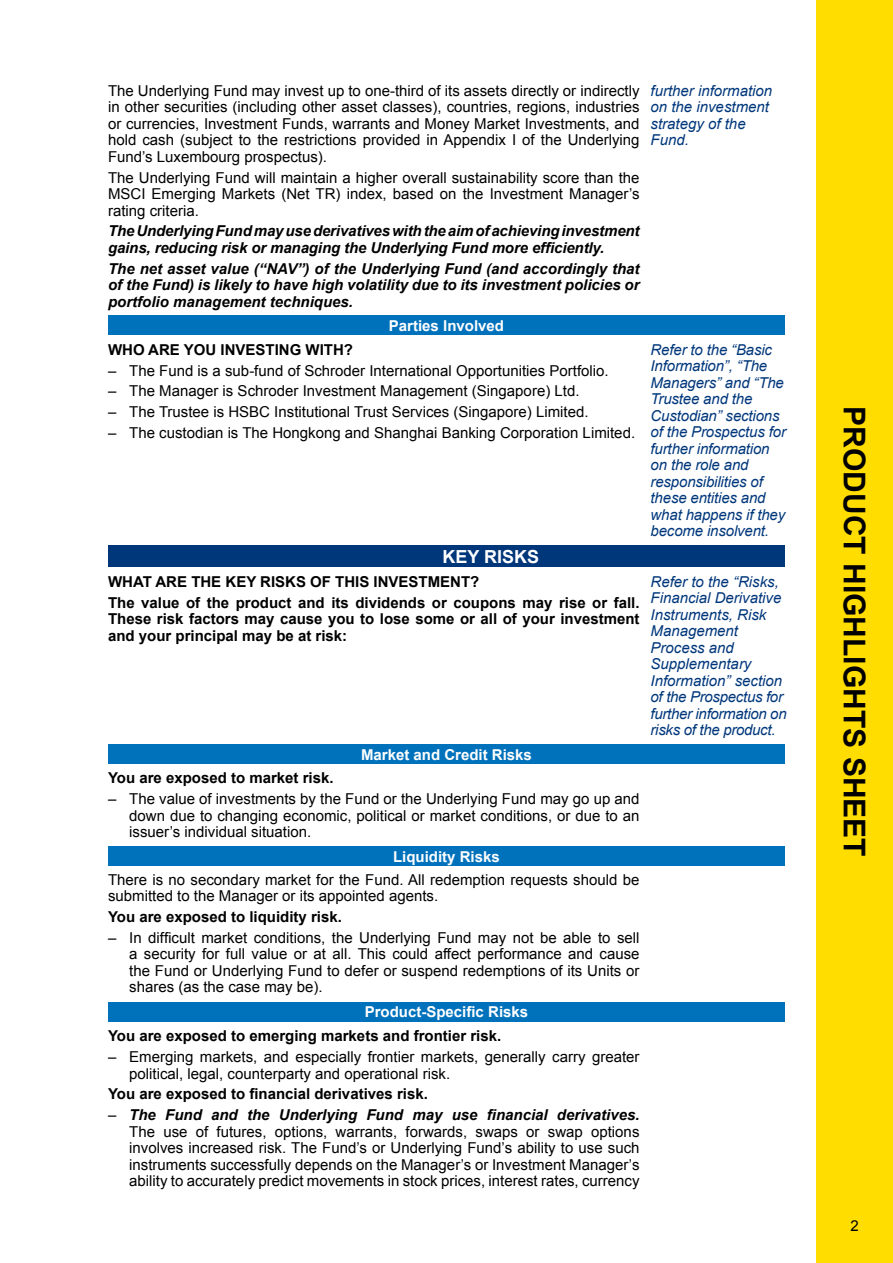
<style>
.page{position:relative;width:893px;height:1263px;background:#fff}
.page>*{position:absolute;margin:0;border:0;box-sizing:border-box;transform-origin:0 0}
.t1{font:700 30px "Arial";color:#000}
.t2{font:700 18px "Arial";color:#fff}
.t3{font:15px/16.5px "Arial";color:#000;text-align:justify}
.t4{font:italic 15px/16.5px "Arial";letter-spacing:-.01em;color:#00377b}
.t5{font:700 15px/20.7px "Arial";color:#000}
.t6{font:italic 700 15px/16.5px "Arial";letter-spacing:-.01em;color:#000}
.t7{font:700 15px "Arial";color:#fff}
.s1{font-weight:700;font-style:italic}
</style>
<div class="page">
<div style="left:816px;top:0;width:77px;height:1263px;background:#fd0"></div>
<div style="left:108px;top:316px;width:677px;height:19px;background:#0072bc"></div>
<div style="left:108px;top:545px;width:677px;height:22px;background:#00377b"></div>
<div style="left:108px;top:745px;width:677px;height:19px;background:#0072bc"></div>
<div style="left:108px;top:847px;width:677px;height:19px;background:#0072bc"></div>
<div style="left:108px;top:1002px;width:677px;height:19px;background:#0072bc"></div>
<p class="t3" style="left:108px;top:83px;width:533px">The Underlying Fund may invest up to one-third of its assets directly or indirectly in other securities (including other asset classes), countries, regions, industries or currencies, Investment Funds, warrants and Money Market Investments, and hold cash (subject to the restrictions provided in Appendix I of the Underlying Fund’s Luxembourg prospectus).</p>
<p class="t3" style="left:108px;top:169px;width:533px">The Underlying Fund will maintain a higher overall sustainability score than the MSCI Emerging Markets (Net TR) index, based on the Investment Manager’s rating criteria.</p>
<p class="t6" style="left:108px;top:224px;width:533px">The Underlying Fund may use derivatives with the aim of achieving investment gains, reducing risk or managing the Underlying Fund more efficiently.</p>
<p class="t6" style="left:108px;top:261px;width:533px;text-align:justify">The net asset value (“NAV”) of the Underlying Fund (and accordingly that of the Fund) is likely to have high volatility due to its investment policies or portfolio management techniques.</p>
<p class="t7" style="left:389px;top:316px;width:117px">Parties Involved</p>
<p class="t5" style="left:108px;top:340px;width:247px">WHO ARE YOU INVESTING WITH?</p>
<p class="t3" style="left:108px;top:362px;width:502px">– The Fund is a sub-fund of Schroder International Opportunities Portfolio.</p>
<p class="t3" style="left:108px;top:383px;width:473px">– The Manager is Schroder Investment Management (Singapore) Ltd.</p>
<p class="t3" style="left:108px;top:404px;width:482px">– The Trustee is HSBC Institutional Trust Services (Singapore) Limited.</p>
<p class="t3" style="left:108px;top:425px;width:529px">– The custodian is The Hongkong and Shanghai Banking Corporation Limited.</p>
<p class="t2" style="left:442px;top:544px;width:98px">KEY RISKS</p>
<p class="t5" style="left:108px;top:572px;width:533px">WHAT ARE THE KEY RISKS OF THIS INVESTMENT?<br>The value of the product and its dividends or coupons may rise or fall.</p>
<p class="t5" style="left:108px;top:611px;width:533px;line-height:16.5px">These risk factors may cause you to lose some or all of your investment and your principal may be at risk:</p>
<p class="t7" style="left:361px;top:745px;width:172px">Market and Credit Risks</p>
<p class="t5" style="left:108px;top:768px;width:227px">You are exposed to market risk.</p>
<p class="t3" style="left:129px;top:791px;width:512px;text-indent:-21px">– The value of investments by the Fund or the Underlying Fund may go up and down due to changing economic, political or market conditions, or due to an issuer’s individual situation.</p>
<p class="t7" style="left:393px;top:846px;width:108px">Liquidity Risks</p>
<p class="t3" style="left:108px;top:871px;width:533px">There is no secondary market for the Fund. All redemption requests should be submitted to the Manager or its appointed agents.</p>
<p class="t5" style="left:108px;top:907px;width:235px">You are exposed to liquidity risk.</p>
<p class="t3" style="left:129px;top:929px;width:512px;text-indent:-21px">– In difficult market conditions, the Underlying Fund may not be able to sell a security for full value or at all. This could affect performance and cause the Fund or Underlying Fund to defer or suspend redemptions of its Units or shares (as the case may be).</p>
<p class="t7" style="left:365px;top:1002px;width:165px">Product-Specific Risks</p>
<p class="t5" style="left:108px;top:1026px;width:395px">You are exposed to emerging markets and frontier risk.</p>
<p class="t3" style="left:129px;top:1049px;width:512px;text-indent:-21px">– Emerging markets, and especially frontier markets, generally carry greater political, legal, counterparty and operational risk.</p>
<p class="t5" style="left:108px;top:1084px;width:321px">You are exposed to financial derivatives risk.</p>
<p class="t3" style="left:129px;top:1107px;width:512px;text-indent:-21px">– <span class="s1">The Fund and the Underlying Fund may use financial derivatives.<br></span>The use of futures, options, warrants, forwards, swaps or swap options involves increased risk. The Fund’s or Underlying Fund’s ability to use such instruments successfully depends on the Manager’s or Investment Manager’s ability to accurately predict movements in stock prices, interest rates, currency</p>
<p class="t4" style="left:651px;top:83px;width:123px">further information on the investment strategy of the<br>Fund.</p>
<p class="t4" style="left:651px;top:342px;width:137px">Refer to the “Basic<br>Information”, “The<br>Managers” and “The<br>Trustee and the<br>Custodian” sections of the Prospectus for further information on the role and responsibilities of these entities and what happens if they become insolvent.</p>
<p class="t4" style="left:651px;top:574px;width:138px">Refer to the “Risks,<br>Financial Derivative<br>Instruments, Risk<br>Management<br>Process and<br>Supplementary<br>Information” section of the Prospectus for further information on risks of the product.</p>
<h1 class="t1" style="left:874px;top:406px;width:452px;rotate:90deg">PRODUCT HIGHLIGHTS SHEET</h1>
<p class="t3" style="left:850px;top:1218px;width:10px">2</p>
</div>
